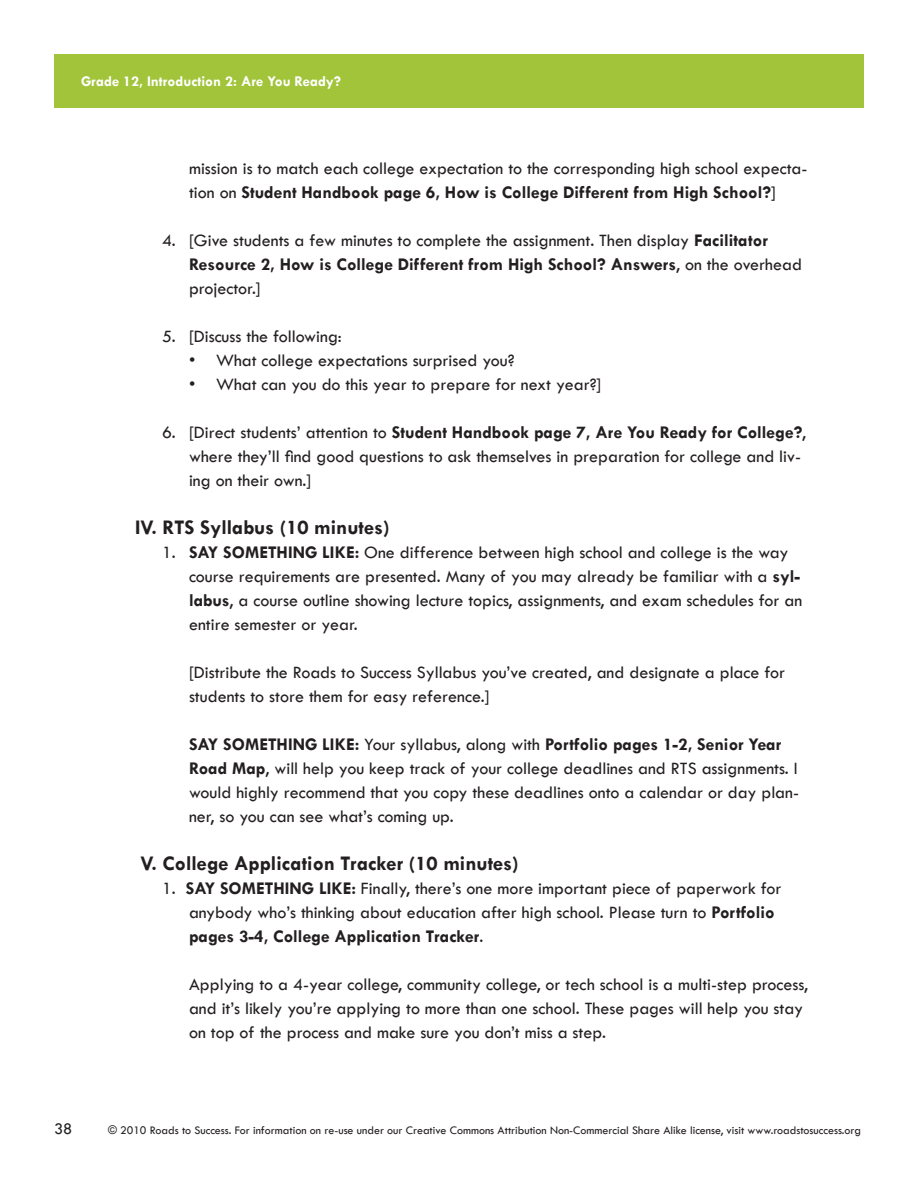
<style>
.page{position:relative;width:918px;height:1188px;background:#fff}
.page>*{position:absolute;margin:0;border:0;box-sizing:border-box;transform-origin:0 0}
.A_NumberListRoman{font:700 21px "Tw Cen";color:#231f20}
.A_Text{font:18px/24px "Tw Cen";color:#231f20}
.A_NumberList1{font:18px/24px "Tw Cen";color:#231f20}
.A_NumberList2{font:18px/24px "Tw Cen";color:#231f20}
.A_Bullet{font:18px "Tw Cen";color:#231f20}
.t1{font:16.5px "Tw Cen";color:#231f20}
.t2{font:700 15px "Tw Cen";color:#fff}
.t3{font:12px "Tw Cen";color:#231f20}
.s1{font-weight:700}
</style>
<div class="page">
<div style="left:54px;top:54px;width:810px;height:54px;background:#a1c43a"></div>
<p class="t2" style="left:81px;top:72px;width:262px">Grade 12, Introduction 2: Are You Ready?</p>
<p class="A_Text" style="left:189px;top:157px;width:620px">mission is to match each college expectation to the corresponding high school expecta&shy;tion on <span class="s1">Student Handbook page 6, How is College Different from High School?</span>]</p>
<p class="A_NumberList2" style="left:189px;top:229px;width:614px;text-indent:-27px">4. [Give students a few minutes to complete the assignment. Then display <span class="s1">Facilitator<br>Resource 2, How is College Different from High School? Answers</span>, on the overhead projector.]</p>
<p class="A_NumberList2" style="left:162px;top:325px;width:181px">5. [Discuss the following:</p>
<p class="A_Bullet" style="left:189px;top:350px;width:327px">• What college expectations surprised you?</p>
<p class="A_Bullet" style="left:189px;top:374px;width:414px">• What can you do this year to prepare for next year?]</p>
<p class="A_NumberList2" style="left:189px;top:421px;width:619px;text-indent:-27px">6. [Direct students’ attention to <span class="s1">Student Handbook page 7, Are You Ready for College?</span>, where they’ll find good questions to ask themselves in preparation for college and liv&shy;ing on their own.]</p>
<p class="A_NumberListRoman" style="left:135px;top:515px;width:256px">IV. RTS Syllabus (10 minutes)</p>
<p class="A_NumberList1" style="left:189px;top:541px;width:615px;text-indent:-27px">1. <span class="s1">SAY SOMETHING LIKE:</span> One difference between high school and college is the way course requirements are presented. Many of you may already be familiar with a <span class="s1">syl&shy;labus</span>, a course outline showing lecture topics, assignments, and exam schedules for an entire semester or year.</p>
<p class="A_Text" style="left:189px;top:661px;width:598px">[Distribute the Roads to Success Syllabus you’ve created, and designate a place for students to store them for easy reference.]</p>
<p class="A_Text" style="left:189px;top:733px;width:612px"><span class="s1">SAY SOMETHING LIKE:</span> Your syllabus, along with <span class="s1">Portfolio pages 1-2, Senior Year Road Map</span>, will help you keep track of your college deadlines and RTS assignments. I would highly recommend that you copy these deadlines onto a calendar or day plan&shy;ner, so you can see what’s coming up.</p>
<p class="A_NumberListRoman" style="left:141px;top:851px;width:380px">V. College Application Tracker (10 minutes)</p>
<p class="A_NumberList1" style="left:189px;top:877px;width:594px;text-indent:-27px">1. <span class="s1">SAY SOMETHING LIKE:</span> Finally, there’s one more important piece of paperwork for anybody who’s thinking about education after high school. Please turn to <span class="s1">Portfolio pages 3-4, College Application Tracker</span>.</p>
<p class="A_Text" style="left:189px;top:973px;width:621px">Applying to a 4-year college, community college, or tech school is a multi-step process, and it’s likely you’re applying to more than one school. These pages will help you stay on top of the process and make sure you don’t miss a step.</p>
<p class="t1" style="left:54px;top:1119px;width:20px">38</p>
<p class="t3" style="left:108px;top:1123px;width:755px">© 2010 Roads to Success. For information on re-use under our Creative Commons Attribution Non-Commercial Share Alike license, visit www.roadstosuccess.org</p>
</div>
